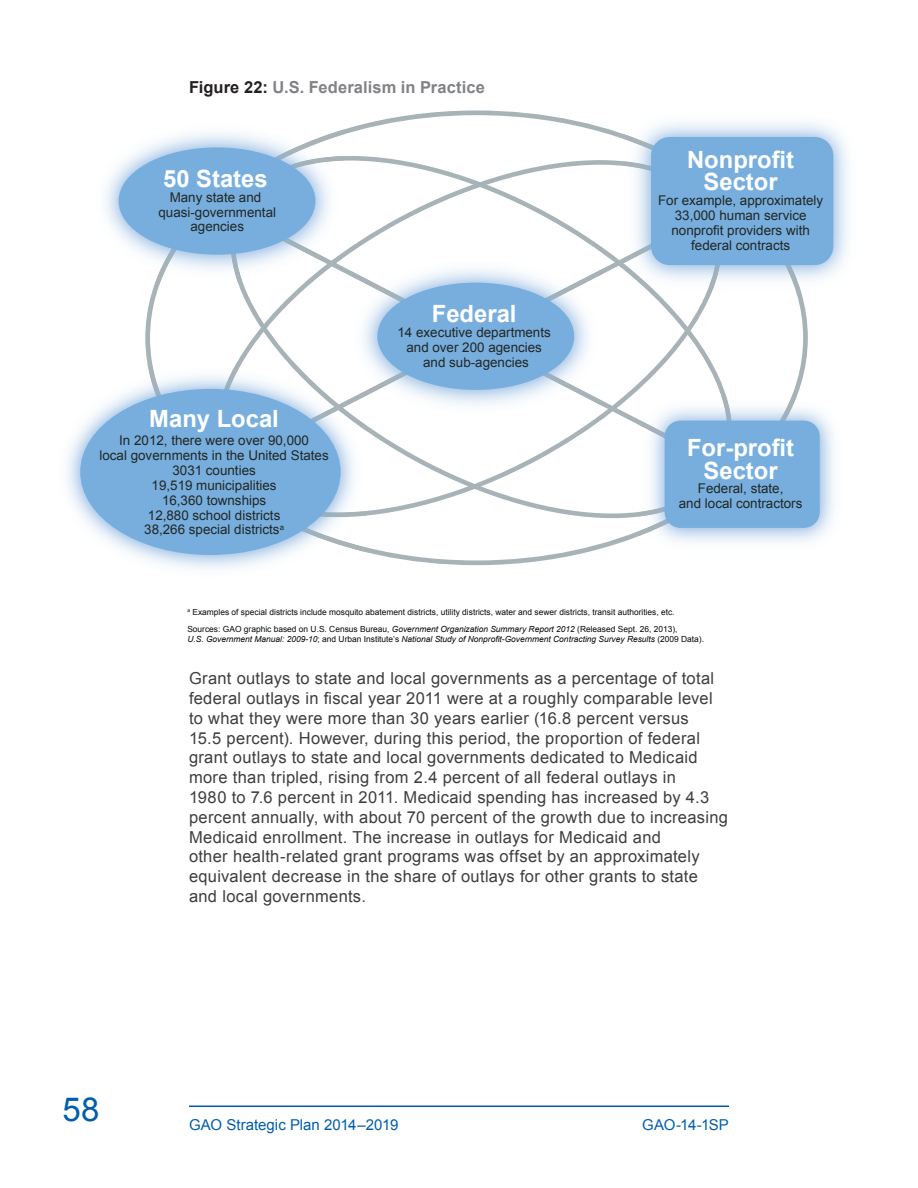
<style>
.page{position:relative;width:918px;height:1188px;background:#fff}
.page>*{position:absolute;margin:0;border:0;box-sizing:border-box;transform-origin:0 0}
.t1{font:33px "Arial";color:#015dab}
.t2{font:700 23.85px/22.4px "Arial";color:#fff;text-align:center}
.SO_Body_1_no_bold{font:16.5px/19.8px "Arial";letter-spacing:.02em;color:#3e3e3f}
._010-Figure{font:700 16.5px "Arial";letter-spacing:.005em;color:#808285}
.t3{font:15px "Arial";color:#015dab}
.t4{font:13.35px/14.9px "Arial";color:#222724;text-align:center}
.t5{font:8.4px/17.1px "Arial";color:#07090a}
.t6{font:italic 8.4px "Arial";color:#07090a}
.s1{color:#231f20}
.s2{font-style:italic}
.s3{font-style:normal}
</style>
<div class="page">
<hr style="left:189px;top:1106px;width:540px;height:1px;background:#015dab">
<img style="left:66px;top:386px;width:184px;height:183px">
<svg style="left:145px;top:110px;width:663px;height:455px"></svg>
<svg style="left:344px;top:160px;width:295px;height:357px"></svg>
<svg style="left:212px;top:199px;width:528px;height:275px"></svg>
<img style="left:147px;top:363px;width:220px;height:189px">
<img style="left:216px;top:363px;width:151px;height:154px">
<img style="left:274px;top:399px;width:75px;height:75px">
<div style="left:80px;top:389px;width:261px;height:166px;background:#77aede;border-radius:50%"></div>
<img style="left:349px;top:254px;width:254px;height:164px">
<svg style="left:596px;top:413px;width:7px;height:5px"></svg>
<img style="left:349px;top:270px;width:254px;height:136px">
<img style="left:367px;top:269px;width:236px;height:126px">
<img style="left:349px;top:363px;width:18px;height:55px">
<svg style="left:349px;top:413px;width:8px;height:5px"></svg>
<img style="left:349px;top:390px;width:18px;height:14px">
<div style="left:377px;top:283px;width:197px;height:107px;background:#77aede;border-radius:50%"></div>
<img style="left:639px;top:395px;width:195px;height:159px">
<img style="left:639px;top:395px;width:158px;height:141px">
<img style="left:639px;top:395px;width:93px;height:122px">
<img style="left:639px;top:419px;width:102px;height:57px">
<div style="left:665px;top:421px;width:155px;height:107px;background:#77aede;border-radius:16px"></div>
<img style="left:105px;top:119px;width:239px;height:164px">
<img style="left:155px;top:129px;width:189px;height:154px">
<img style="left:231px;top:156px;width:113px;height:127px">
<img style="left:304px;top:273px;width:40px;height:10px">
<img style="left:211px;top:200px;width:133px;height:73px">
<div style="left:119px;top:147px;width:196px;height:108px;background:#77aede;border-radius:50%"></div>
<img style="left:623px;top:110px;width:225px;height:184px">
<img style="left:623px;top:134px;width:179px;height:160px">
<img style="left:623px;top:161px;width:99px;height:133px">
<img style="left:623px;top:199px;width:39px;height:65px">
<div style="left:651px;top:137px;width:182px;height:128px;background:#77aede;border-radius:19px"></div>
<p class="_010-Figure" style="left:189px;top:76px;width:297px"><span class="s1">Figure 22:</span> U.S. Federalism in Practice</p>
<p class="t2" style="left:163px;top:168px;width:106px">50 States</p>
<p class="t4" style="left:159px;top:190px;width:119px">Many state and quasi-governmental agencies</p>
<p class="t2" style="left:149px;top:408px;width:131px">Many Local</p>
<p class="t4" style="left:100px;top:433px;width:231px">In 2012, there were over 90,000<br>local governments in the United States<br>3031 counties<br>19,519 municipalities<br>16,360 townships<br>12,880 school districts<br>38,266 special districts<sup>a</sup></p>
<p class="t2" style="left:432px;top:303px;width:86px">Federal</p>
<p class="t4" style="left:398px;top:325px;width:155px">14 executive departments and over 200 agencies and sub-agencies</p>
<p class="t2" style="left:687px;top:149px;width:109px">Nonprofit<br>Sector</p>
<p class="t4" style="left:658px;top:193px;width:167px">For example, approximately<br>33,000 human service nonprofit providers with federal contracts</p>
<p class="t2" style="left:687px;top:437px;width:109px">For-profit<br>Sector</p>
<p class="t4" style="left:679px;top:481px;width:125px">Federal, state,<br>and local contractors</p>
<p class="t5" style="left:187px;top:603px;width:492px"><sup>a</sup> Examples of special districts include mosquito abatement districts, utility districts, water and sewer districts, transit authorities, etc.<br>Sources: GAO graphic based on U.S. Census Bureau, <span class="s2">Government Organization Summary Report 2012</span> (Released Sept. 26, 2013),</p>
<p class="t6" style="left:187px;top:633px;width:518px">U.S. Government Manual: 2009-10<span class="s3">; and Urban Institute’s</span> National Study of Nonprofit-Government Contracting Survey Results <span class="s3">(2009 Data).</span></p>
<h1 class="t1" style="left:63px;top:1088px;width:38px">58</h1>
<p class="SO_Body_1_no_bold" style="left:189px;top:669px;width:541px">Grant outlays to state and local governments as a percentage of total federal outlays in fiscal year 2011 were at a roughly comparable level to what they were more than 30 years earlier (16.8 percent versus<br>15.5 percent). However, during this period, the proportion of federal grant outlays to state and local governments dedicated to Medicaid more than tripled, rising from 2.4 percent of all federal outlays in<br>1980 to 7.6 percent in 2011. Medicaid spending has increased by 4.3 percent annually, with about 70 percent of the growth due to increasing Medicaid enrollment. The increase in outlays for Medicaid and<br>other health-related grant programs was offset by an approximately equivalent decrease in the share of outlays for other grants to state and local governments.</p>
<p class="t3" style="left:189px;top:1115px;width:211px">GAO Strategic Plan 2014–2019</p>
<p class="t3" style="left:642px;top:1115px;width:88px">GAO-14-1SP</p>
</div>
